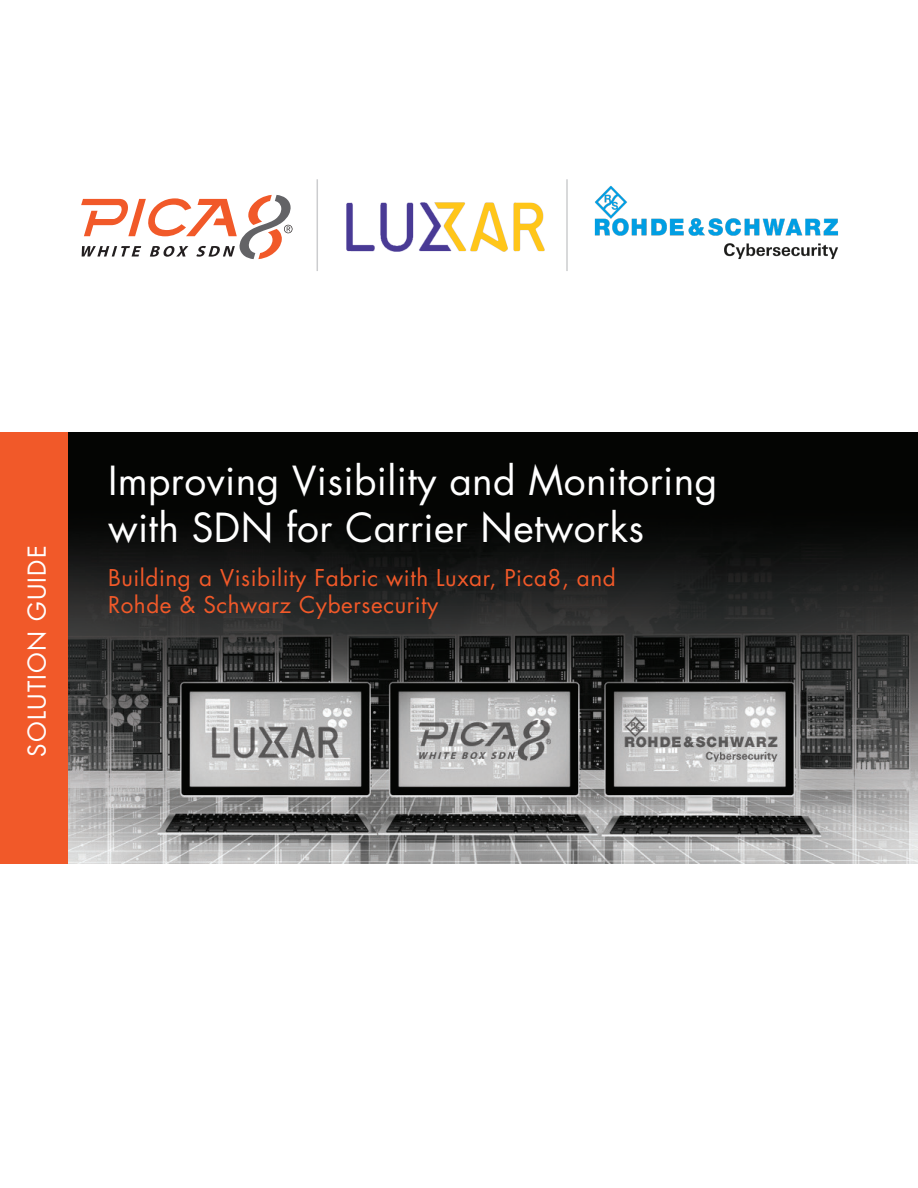
<style>
.page{position:relative;width:918px;height:1188px;background:#fff}
.page>*{position:absolute;margin:0;border:0;box-sizing:border-box;transform-origin:0 0}
.t1{font:39px/46.8px "Futura Std";letter-spacing:.01em;color:#fff}
.t2{font:24px "Futura Std";letter-spacing:.05em;color:#fff}
.t3{font:22.5px/27px "Futura Std";letter-spacing:.025em;color:#f15929}
</style>
<div class="page">
<img style="left:68px;top:432px;width:850px;height:432px">
<svg style="left:81px;top:195px;width:212px;height:64px"></svg>
<img style="left:346px;top:203px;width:199px;height:48px">
<img style="left:594px;top:186px;width:244px;height:73px">
<hr style="left:317px;top:179px;width:1px;height:92px;background:#cccdcf">
<hr style="left:566px;top:179px;width:2px;height:92px;background:#cccdcf">
<div style="left:0;top:432px;width:68px;height:432px;background:#f15929"></div>
<p class="t2" style="left:22px;top:757px;width:213px;rotate:-90deg">SOLUTION GUIDE</p>
<h1 class="t1" style="left:108px;top:458px;width:611px">Improving Visibility and Monitoring with SDN for Carrier Networks</h1>
<p class="t3" style="left:108px;top:564px;width:509px">Building a Visibility Fabric with Luxar, Pica8, and<br>Rohde &amp; Schwarz Cybersecurity</p>
</div>
